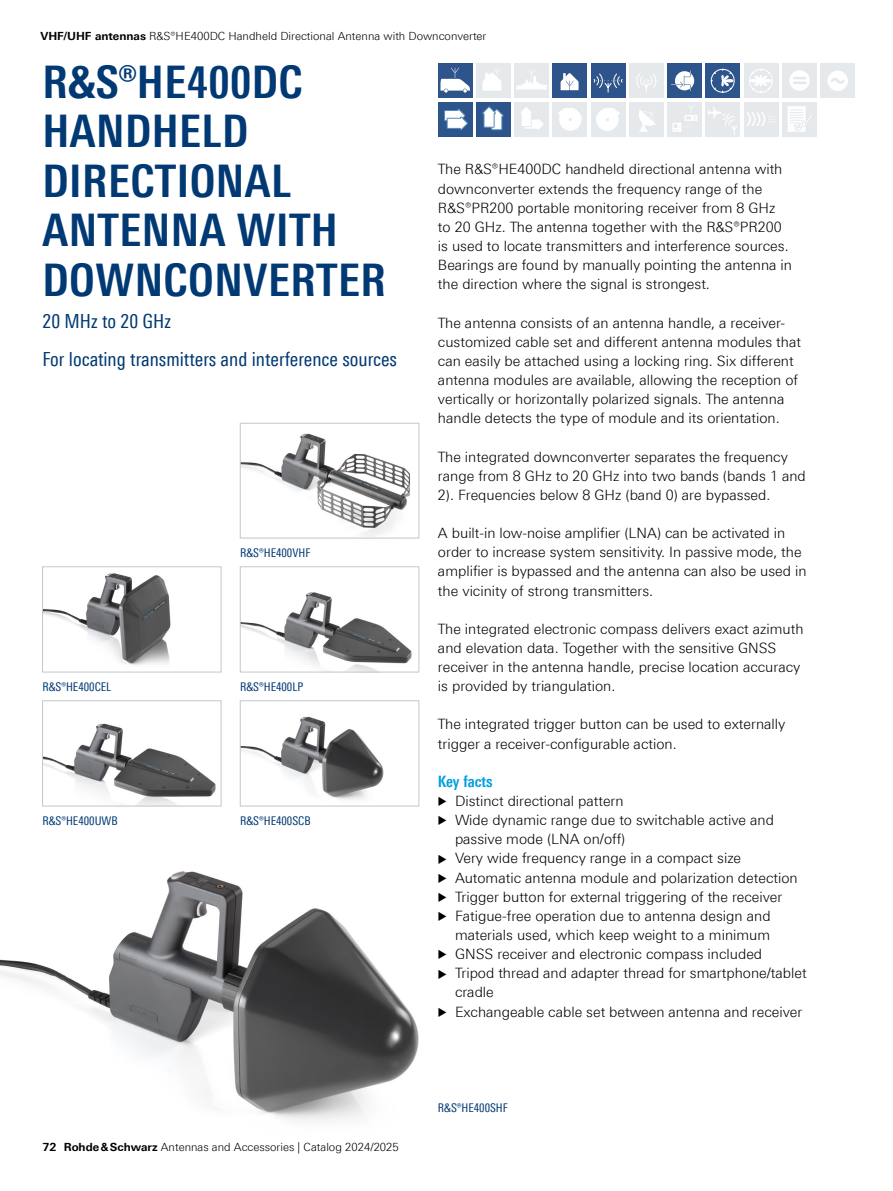
<style>
.page{position:relative;width:893px;height:1191px;background:#fff}
.page>*{position:absolute;margin:0;border:0;box-sizing:border-box;transform-origin:0 0}
.Seiten_Headline_30Pt_blau{font:700 condensed 45px/49.5px "Linotype Universfor RS";letter-spacing:.01em;color:#003973}
.Teaser{font:condensed 19.5px "Linotype Universfor RS";color:#003973}
.Absatzfett_cyan{font:700 condensed 15.75px "Linotype Universfor RS";color:#009ee3}
.Haupttext{font:300 14.25px/19.2px "Linotype Universfor RS";color:#000}
.Bildunterschrift{font:condensed 12px "Linotype Universfor RS";color:#003973}
.t1{font:300 11.25px "Linotype Universfor RS";color:#000}
.s1{font-weight:700}
.s2{font-size:11.4px}
</style>
<div class="page">
<img style="left:242px;top:433px;width:168px;height:103px">
<div style="left:240px;top:423px;width:179px;height:115px;border:1px solid #c2c8cc"></div>
<img style="left:242px;top:592px;width:170px;height:78px">
<div style="left:240px;top:566px;width:179px;height:106px;border:1px solid #c2c8cc"></div>
<img style="left:44px;top:723px;width:172px;height:81px">
<div style="left:42px;top:700px;width:179px;height:106px;border:1px solid #c2c8cc"></div>
<img style="left:44px;top:573px;width:127px;height:92px">
<div style="left:42px;top:566px;width:179px;height:106px;border:1px solid #c2c8cc"></div>
<img style="left:242px;top:716px;width:142px;height:84px">
<div style="left:240px;top:700px;width:179px;height:106px;border:1px solid #c2c8cc"></div>
<img style="left:0;top:871px;width:419px;height:250px">
<div style="left:476px;top:64px;width:34px;height:34px;background:#e6e9eb"></div>
<svg style="left:483px;top:68px;width:18px;height:23px"></svg>
<div style="left:629px;top:64px;width:34px;height:34px;background:#e6e9eb"></div>
<svg style="left:636px;top:74px;width:20px;height:18px"></svg>
<div style="left:744px;top:64px;width:34px;height:34px;background:#e6e9eb"></div>
<svg style="left:749px;top:69px;width:24px;height:24px"></svg>
<div style="left:514px;top:64px;width:35px;height:34px;background:#e6e9eb"></div>
<svg style="left:516px;top:69px;width:32px;height:21px"></svg>
<div style="left:514px;top:102px;width:35px;height:34px;background:#e6e9eb"></div>
<svg style="left:521px;top:107px;width:23px;height:23px"></svg>
<div style="left:629px;top:102px;width:34px;height:34px;background:#e6e9eb"></div>
<svg style="left:639px;top:110px;width:17px;height:22px"></svg>
<div style="left:591px;top:102px;width:34px;height:34px;background:#e6e9eb"></div>
<svg style="left:596px;top:108px;width:24px;height:23px"></svg>
<div style="left:553px;top:102px;width:34px;height:34px;background:#e6e9eb"></div>
<svg style="left:558px;top:108px;width:24px;height:23px"></svg>
<div style="left:706px;top:102px;width:34px;height:34px;background:#e6e9eb"></div>
<svg style="left:708px;top:107px;width:30px;height:28px"></svg>
<div style="left:668px;top:102px;width:34px;height:34px;background:#e6e9eb"></div>
<svg style="left:672px;top:107px;width:25px;height:25px"></svg>
<div style="left:744px;top:102px;width:34px;height:34px;background:#e6e9eb"></div>
<svg style="left:747px;top:112px;width:28px;height:14px"></svg>
<div style="left:782px;top:64px;width:34px;height:34px;background:#e6e9eb"></div>
<svg style="left:789px;top:70px;width:21px;height:21px"></svg>
<div style="left:821px;top:64px;width:34px;height:34px;background:#e6e9eb"></div>
<svg style="left:827px;top:71px;width:21px;height:20px"></svg>
<div style="left:782px;top:102px;width:34px;height:34px;background:#e6e9eb"></div>
<div style="left:788px;top:106px;width:18px;height:26px;background:#fff"></div>
<svg style="left:790px;top:109px;width:21px;height:22px"></svg>
<div style="left:668px;top:64px;width:34px;height:34px;background:#2d558b"></div>
<svg style="left:671px;top:70px;width:23px;height:21px"></svg>
<div style="left:706px;top:64px;width:34px;height:34px;background:#2d558b"></div>
<svg style="left:711px;top:69px;width:24px;height:24px"></svg>
<div style="left:591px;top:64px;width:34px;height:34px;background:#2d558b"></div>
<svg style="left:593px;top:73px;width:30px;height:20px"></svg>
<div style="left:553px;top:64px;width:34px;height:34px;background:#2d558b"></div>
<svg style="left:561px;top:73px;width:18px;height:18px"></svg>
<div style="left:438px;top:102px;width:34px;height:34px;background:#2d558b"></div>
<svg style="left:444px;top:109px;width:24px;height:21px"></svg>
<div style="left:476px;top:102px;width:34px;height:34px;background:#2d558b"></div>
<svg style="left:482px;top:106px;width:22px;height:24px"></svg>
<div style="left:438px;top:64px;width:34px;height:34px;background:#2d558b"></div>
<svg style="left:440px;top:68px;width:30px;height:25px"></svg>
<p class="t1" style="left:40px;top:30px;width:448px"><span class="s1">VHF/UHF antennas</span> R&amp;S®HE400DC Handheld Directional Antenna with Downconverter</p>
<p class="Seiten_Headline_30Pt_blau" style="left:43px;top:57px;width:345px">R&amp;S®HE400DC<br>HANDHELD<br>DIRECTIONAL<br>ANTENNA WITH<br>DOWNCONVERTER</p>
<p class="Teaser" style="left:43px;top:309px;width:130px">20 MHz to 20 GHz</p>
<p class="Teaser" style="left:43px;top:347px;width:356px">For locating transmitters and interference sources</p>
<p class="Bildunterschrift" style="left:240px;top:546px;width:72px">R&amp;S®HE400VHF</p>
<p class="Bildunterschrift" style="left:43px;top:680px;width:70px">R&amp;S®HE400CEL</p>
<p class="Bildunterschrift" style="left:240px;top:680px;width:64px">R&amp;S®HE400LP</p>
<p class="Bildunterschrift" style="left:43px;top:814px;width:77px">R&amp;S®HE400UWB</p>
<p class="Bildunterschrift" style="left:240px;top:814px;width:72px">R&amp;S®HE400SCB</p>
<p class="t1" style="left:43px;top:1140px;width:358px"><span class="s1">72 Rohde&amp;Schwarz</span> Antennas and Accessories | Catalog 2024/2025</p>
<p class="Haupttext" style="left:438px;top:160px;width:356px">The R&amp;S®HE400DC handheld directional antenna with downconverter extends the frequency range of the R&amp;S®PR200 portable monitoring receiver from 8 GHz<br>to 20 GHz. The antenna together with the R&amp;S®PR200 is used to locate transmitters and interference sources.<br>Bearings are found by manually pointing the antenna in the direction where the signal is strongest.</p>
<p class="Haupttext" style="left:438px;top:313px;width:365px">The antenna consists of an antenna handle, a receiver&shy;customized cable set and different antenna modules that can easily be attached using a locking ring. Six different antenna modules are available, allowing the reception of vertically or horizontally polarized signals. The antenna handle detects the type of module and its orientation.</p>
<p class="Haupttext" style="left:438px;top:447px;width:369px">The integrated downconverter separates the frequency range from 8 GHz to 20 GHz into two bands (bands 1 and<br>2). Frequencies below 8 GHz (band 0) are bypassed.</p>
<p class="Haupttext" style="left:438px;top:523px;width:370px">A built-in low-noise amplifier (LNA) can be activated in order to increase system sensitivity. In passive mode, the amplifier is bypassed and the antenna can also be used in the vicinity of strong transmitters.</p>
<p class="Haupttext" style="left:438px;top:619px;width:367px">The integrated electronic compass delivers exact azimuth and elevation data. Together with the sensitive GNSS receiver in the antenna handle, precise location accuracy is provided by triangulation.</p>
<p class="Haupttext" style="left:438px;top:714px;width:349px">The integrated trigger button can be used to externally trigger a receiver-configurable action.</p>
<p class="Absatzfett_cyan" style="left:438px;top:772px;width:56px">Key facts</p>
<p class="Haupttext" style="left:438px;top:791px;width:187px"><span class="s2">▶</span> Distinct directional pattern</p>
<p class="Haupttext" style="left:455px;top:810px;width:320px;text-indent:-17px"><span class="s2">▶</span> Wide dynamic range due to switchable active and passive mode (LNA on/off)</p>
<p class="Haupttext" style="left:438px;top:848px;width:305px"><span class="s2">▶</span> Very wide frequency range in a compact size</p>
<p class="Haupttext" style="left:438px;top:867px;width:361px"><span class="s2">▶</span> Automatic antenna module and polarization detection</p>
<p class="Haupttext" style="left:438px;top:887px;width:346px"><span class="s2">▶</span> Trigger button for external triggering of the receiver</p>
<p class="Haupttext" style="left:438px;top:906px;width:334px;text-align:right"><span class="s2">▶</span> Fatigue-free operation due to antenna design and materials used, which keep weight to a minimum</p>
<p class="Haupttext" style="left:438px;top:944px;width:326px"><span class="s2">▶</span> GNSS receiver and electronic compass included</p>
<p class="Haupttext" style="left:455px;top:963px;width:353px;text-indent:-17px"><span class="s2">▶</span> Tripod thread and adapter thread for smartphone/tablet cradle</p>
<p class="Haupttext" style="left:438px;top:1001px;width:366px"><span class="s2">▶</span> Exchangeable cable set between antenna and receiver</p>
<p class="Bildunterschrift" style="left:438px;top:1101px;width:71px">R&amp;S®HE400SHF</p>
</div>
